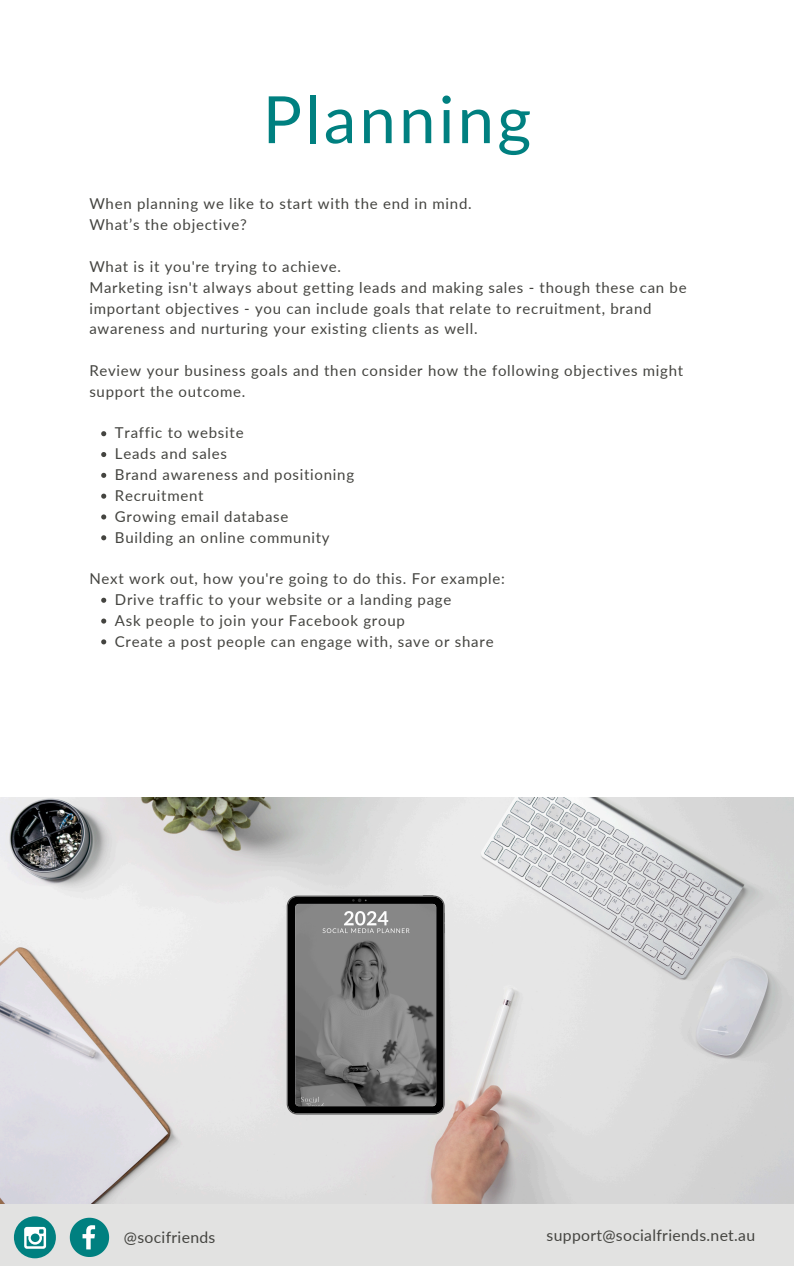
<style>
.page{position:relative;width:794px;height:1266px;background:#fff}
.page>*{position:absolute;margin:0;border:0;box-sizing:border-box;transform-origin:0 0}
.t1{font:65.25px "Lato";letter-spacing:.05em;color:#008080}
.t2{font:15.75px "Lato";letter-spacing:.02em;color:#444440}
.t3{font:15px/20.9px "Lato";letter-spacing:.05em;color:#444440}
</style>
<div class="page">
<img style="left:0;top:797px;width:793px;height:407px">
<div style="left:0;top:1204px;width:793px;height:62px;background:#e2e2e1"></div>
<div style="left:14px;top:1216px;width:42px;height:42px;background:#008080;border-radius:50%"></div>
<svg style="left:24px;top:1227px;width:22px;height:21px"></svg>
<svg style="left:70px;top:1217px;width:39px;height:40px"></svg>
<svg style="left:286px;top:895px;width:159px;height:219px;background:#6c6c6c"></svg>
<svg style="left:101px;top:431px;width:5px;height:5px"></svg>
<svg style="left:101px;top:452px;width:5px;height:5px"></svg>
<svg style="left:101px;top:473px;width:5px;height:5px"></svg>
<svg style="left:101px;top:493px;width:5px;height:6px"></svg>
<svg style="left:101px;top:514px;width:5px;height:5px"></svg>
<svg style="left:101px;top:535px;width:5px;height:5px"></svg>
<svg style="left:101px;top:598px;width:5px;height:5px"></svg>
<svg style="left:101px;top:618px;width:5px;height:5px"></svg>
<svg style="left:101px;top:639px;width:5px;height:5px"></svg>
<p class="t1" style="left:262px;top:79px;width:270px">Planning</p>
<p class="t3" style="left:89px;top:193px;width:383px">When planning we like to start with the end in mind.</p>
<p class="t3" style="left:89px;top:214px;width:159px">What’s the objective?</p>
<p class="t3" style="left:89px;top:256px;width:253px">What is it you're trying to achieve.</p>
<p class="t3" style="left:89px;top:276px;width:598px">Marketing isn't always about getting leads and making sales - though these can be important objectives - you can include goals that relate to recruitment, brand awareness and nurturing your existing clients as well.</p>
<p class="t3" style="left:89px;top:360px;width:595px">Review your business goals and then consider how the following objectives might support the outcome.</p>
<p class="t3" style="left:115px;top:422px;width:130px">Traffic to website</p>
<p class="t3" style="left:115px;top:443px;width:114px">Leads and sales</p>
<p class="t3" style="left:115px;top:464px;width:241px">Brand awareness and positioning</p>
<p class="t3" style="left:115px;top:485px;width:90px">Recruitment</p>
<p class="t3" style="left:115px;top:505px;width:175px">Growing email database</p>
<p class="t3" style="left:115px;top:526px;width:216px">Building an online community</p>
<p class="t3" style="left:89px;top:568px;width:417px">Next work out, how you're going to do this. For example:</p>
<p class="t3" style="left:115px;top:589px;width:338px">Drive traffic to your website or a landing page</p>
<p class="t3" style="left:115px;top:609px;width:291px">Ask people to join your Facebook group</p>
<p class="t3" style="left:115px;top:630px;width:380px">Create a post people can engage with, save or share</p>
<p class="t2" style="left:124px;top:1227px;width:93px">@socifriends</p>
<p class="t2" style="left:546px;top:1225px;width:210px">support@socialfriends.net.au</p>
</div>
